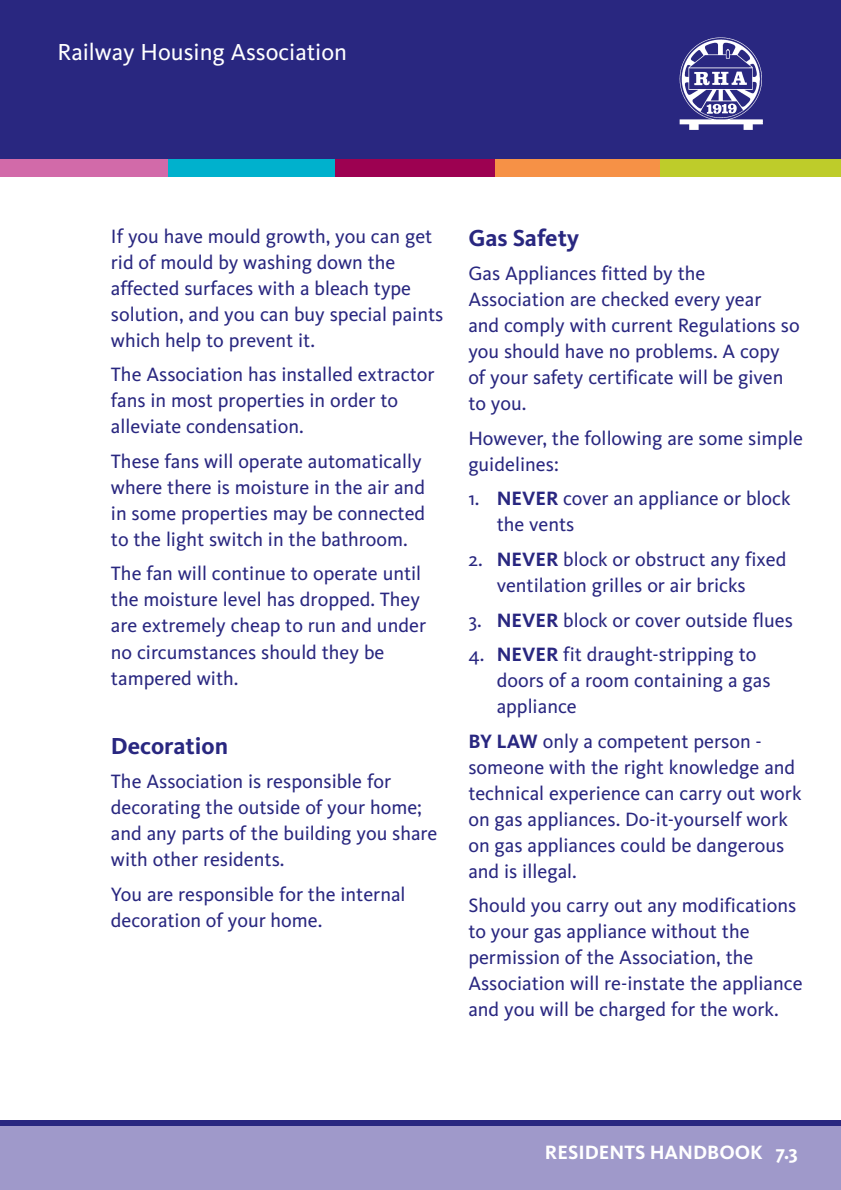
<style>
.page{position:relative;width:841px;height:1190px;background:#fff}
.page>*{position:absolute;margin:0;border:0;box-sizing:border-box;transform-origin:0 0}
.t1{font:24px "Kievit";color:#fff}
.t2{font:700 24px "Kievit";color:#292780}
.t3{font:20px/26px "Kievit";color:#292780}
.t4{font:700 20px "Kievit";color:#fff}
.s1{font-weight:700}
</style>
<div class="page">
<div style="left:0;top:1125px;width:840px;height:65px;background:#9f99ca"></div>
<div style="left:0;top:1120px;width:840px;height:6px;background:#292780"></div>
<div style="left:0;top:0;width:840px;height:159px;background:#292780"></div>
<img style="left:679px;top:37px;width:84px;height:93px">
<div style="left:331px;top:159px;width:170px;height:17px;background:#9d0151"></div>
<div style="left:165px;top:159px;width:170px;height:17px;background:#00b1cd"></div>
<div style="left:0;top:159px;width:167px;height:17px;background:#d26aa9"></div>
<div style="left:495px;top:159px;width:170px;height:17px;background:#f69146"></div>
<div style="left:659px;top:159px;width:181px;height:17px;background:#becc2a"></div>
<p class="t1" style="left:57px;top:38px;width:291px">Railway Housing Association</p>
<p class="t3" style="left:111px;top:223px;width:334px">If you have mould growth, you can get rid of mould by washing down the affected surfaces with a bleach type solution, and you can buy special paints which help to prevent it.</p>
<p class="t3" style="left:111px;top:361px;width:325px">The Association has installed extractor fans in most properties in order to alleviate condensation.</p>
<p class="t3" style="left:111px;top:448px;width:316px">These fans will operate automatically where there is moisture in the air and in some properties may be connected to the light switch in the bathroom.</p>
<p class="t3" style="left:111px;top:560px;width:316px">The fan will continue to operate until the moisture level has dropped. They are extremely cheap to run and under no circumstances should they be tampered with.</p>
<p class="t2" style="left:111px;top:731px;width:119px">Decoration</p>
<p class="t3" style="left:111px;top:768px;width:328px">The Association is responsible for decorating the outside of your home; and any parts of the building you share with other residents.</p>
<p class="t3" style="left:111px;top:880px;width:296px">You are responsible for the internal decoration of your home.</p>
<p class="t2" style="left:468px;top:223px;width:112px">Gas Safety</p>
<p class="t3" style="left:468px;top:260px;width:333px">Gas Appliances fitted by the<br>Association are checked every year<br>and comply with current Regulations so you should have no problems. A copy of your safety certificate will be given to you.</p>
<p class="t3" style="left:468px;top:425px;width:336px">However, the following are some simple guidelines:</p>
<p class="t3" style="left:496px;top:485px;width:295px;text-indent:-28px">1. <span class="s1">NEVER</span> cover an appliance or block the vents</p>
<p class="t3" style="left:496px;top:546px;width:291px;text-indent:-28px">2. <span class="s1">NEVER</span> block or obstruct any fixed ventilation grilles or air bricks</p>
<p class="t3" style="left:468px;top:606px;width:326px">3. <span class="s1">NEVER</span> block or cover outside flues</p>
<p class="t3" style="left:496px;top:641px;width:275px;text-indent:-28px">4. <span class="s1">NEVER</span> fit draught-stripping to doors of a room containing a gas appliance</p>
<p class="t3" style="left:468px;top:727px;width:335px"><span class="s1">BY LAW</span> only a competent person - someone with the right knowledge and technical experience can carry out work on gas appliances. Do-it-yourself work on gas appliances could be dangerous and is illegal.</p>
<p class="t3" style="left:468px;top:892px;width:336px">Should you carry out any modifications to your gas appliance without the permission of the Association, the Association will re-instate the appliance and you will be charged for the work.</p>
<p class="t4" style="left:545px;top:1140px;width:254px">RESIDENTS HANDBOOK 7.3</p>
</div>
